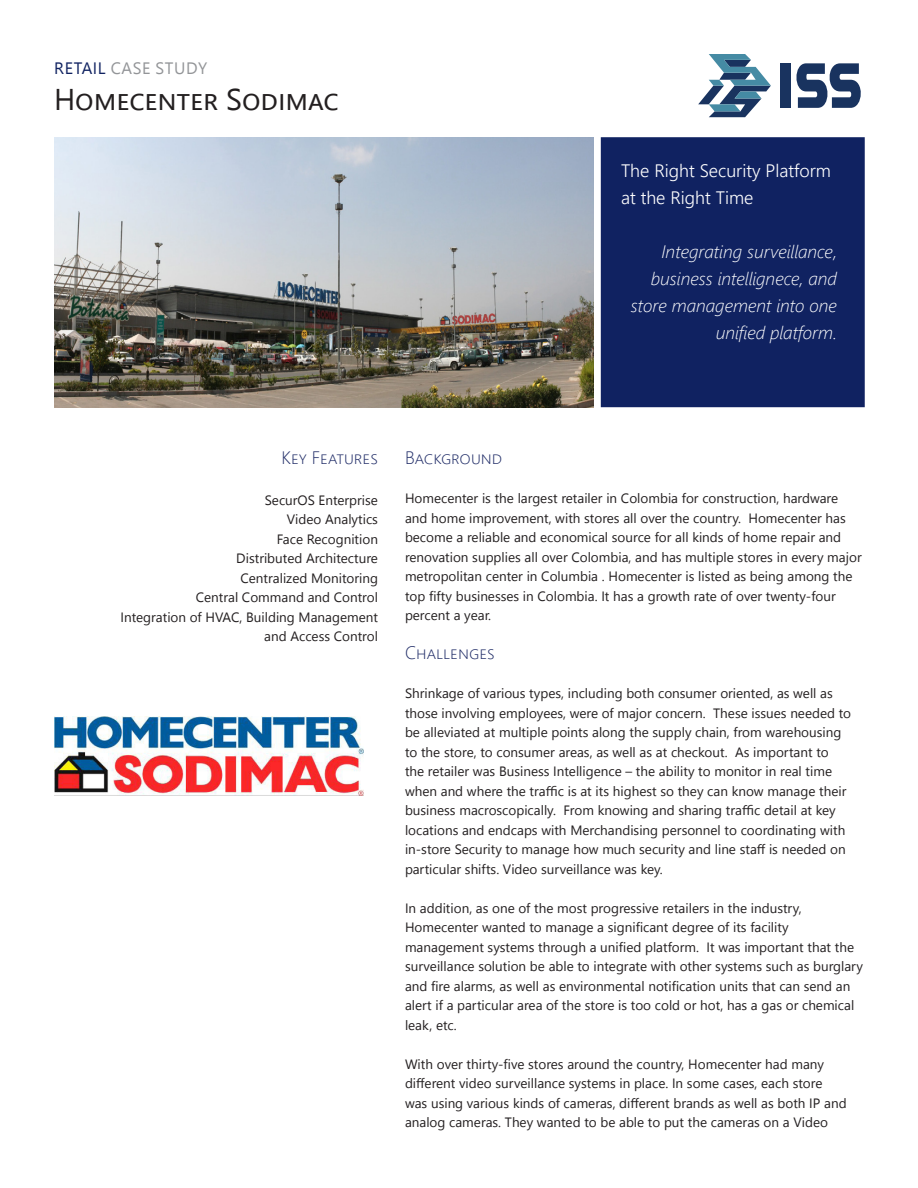
<style>
.page{position:relative;width:918px;height:1188px;background:#fff}
.page>*{position:absolute;margin:0;border:0;box-sizing:border-box;transform-origin:0 0}
.t1{font:30px "Segoe UI";color:#231f20}
.t2{font:italic 300 18px/27px "Segoe UI";color:#fff;text-align:right}
.t3{font:300 18px/27px "Segoe UI";color:#fff}
.headers{font:300 18px "Segoe UI";color:#24306a}
.t4{font:16.5px "Segoe UI";letter-spacing:.035em;color:#939598}
.standard_text{font:13.5px/19.5px "Segoe UI";color:#231f20}
.s1{color:#102261}
</style>
<div class="page">
<img style="left:54px;top:138px;width:540px;height:270px">
<div style="left:601px;top:137px;width:264px;height:270px;background:#102261;border:2px solid #102261"></div>
<svg style="left:698px;top:54px;width:73px;height:63px"></svg>
<div style="left:780px;top:63px;width:11px;height:45px;background:#19335f"></div>
<svg style="left:796px;top:63px;width:65px;height:45px"></svg>
<img style="left:54px;top:717px;width:309px;height:78px">
<p class="t4" style="left:54px;top:55px;width:154px"><span class="s1">RETAIL</span> CASE STUDY</p>
<p class="t1" style="left:54px;top:75px;width:286px">Homecenter Sodimac</p>
<p class="t3" style="left:621px;top:157px;width:211px">The Right Security Platform at the Right Time</p>
<p class="t2" style="left:631px;top:238px;width:208px">Integrating surveillance, business intellignece, and store management into one unified platform.</p>
<p class="headers" style="left:282px;top:444px;width:98px">Key Features</p>
<p class="standard_text" style="left:265px;top:490px;width:115px">SecurOS Enterprise</p>
<p class="standard_text" style="left:287px;top:510px;width:93px">Video Analytics</p>
<p class="standard_text" style="left:277px;top:529px;width:103px">Face Recognition</p>
<p class="standard_text" style="left:236px;top:549px;width:143px">Distributed Architecture</p>
<p class="standard_text" style="left:241px;top:568px;width:139px">Centralized Monitoring</p>
<p class="standard_text" style="left:196px;top:588px;width:184px">Central Command and Control</p>
<p class="standard_text" style="left:120px;top:607px;width:259px">Integration of HVAC, Building Management</p>
<p class="standard_text" style="left:264px;top:627px;width:115px">and Access Control</p>
<p class="headers" style="left:405px;top:444px;width:99px">Background</p>
<p class="standard_text" style="left:405px;top:489px;width:458px">Homecenter is the largest retailer in Colombia for construction, hardware and home improvement, with stores all over the country. Homecenter has become a reliable and economical source for all kinds of home repair and renovation supplies all over Colombia, and has multiple stores in every major metropolitan center in Columbia . Homecenter is listed as being among the top fifty businesses in Colombia. It has a growth rate of over twenty-four percent a year.</p>
<p class="headers" style="left:405px;top:639px;width:91px">Challenges</p>
<p class="standard_text" style="left:405px;top:684px;width:448px">Shrinkage of various types, including both consumer oriented, as well as those involving employees, were of major concern. These issues needed to be alleviated at multiple points along the supply chain, from warehousing to the store, to consumer areas, as well as at checkout. As important to the retailer was Business Intelligence – the ability to monitor in real time when and where the traffic is at its highest so they can know manage their business macroscopically. From knowing and sharing traffic detail at key locations and endcaps with Merchandising personnel to coordinating with in-store Security to manage how much security and line staff is needed on particular shifts. Video surveillance was key.</p>
<p class="standard_text" style="left:405px;top:898px;width:460px">In addition, as one of the most progressive retailers in the industry, Homecenter wanted to manage a significant degree of its facility management systems through a unified platform. It was important that the surveillance solution be able to integrate with other systems such as burglary and fire alarms, as well as environmental notification units that can send an alert if a particular area of the store is too cold or hot, has a gas or chemical leak, etc.</p>
<p class="standard_text" style="left:405px;top:1054px;width:443px">With over thirty-five stores around the country, Homecenter had many different video surveillance systems in place. In some cases, each store was using various kinds of cameras, different brands as well as both IP and analog cameras. They wanted to be able to put the cameras on a Video</p>
</div>
